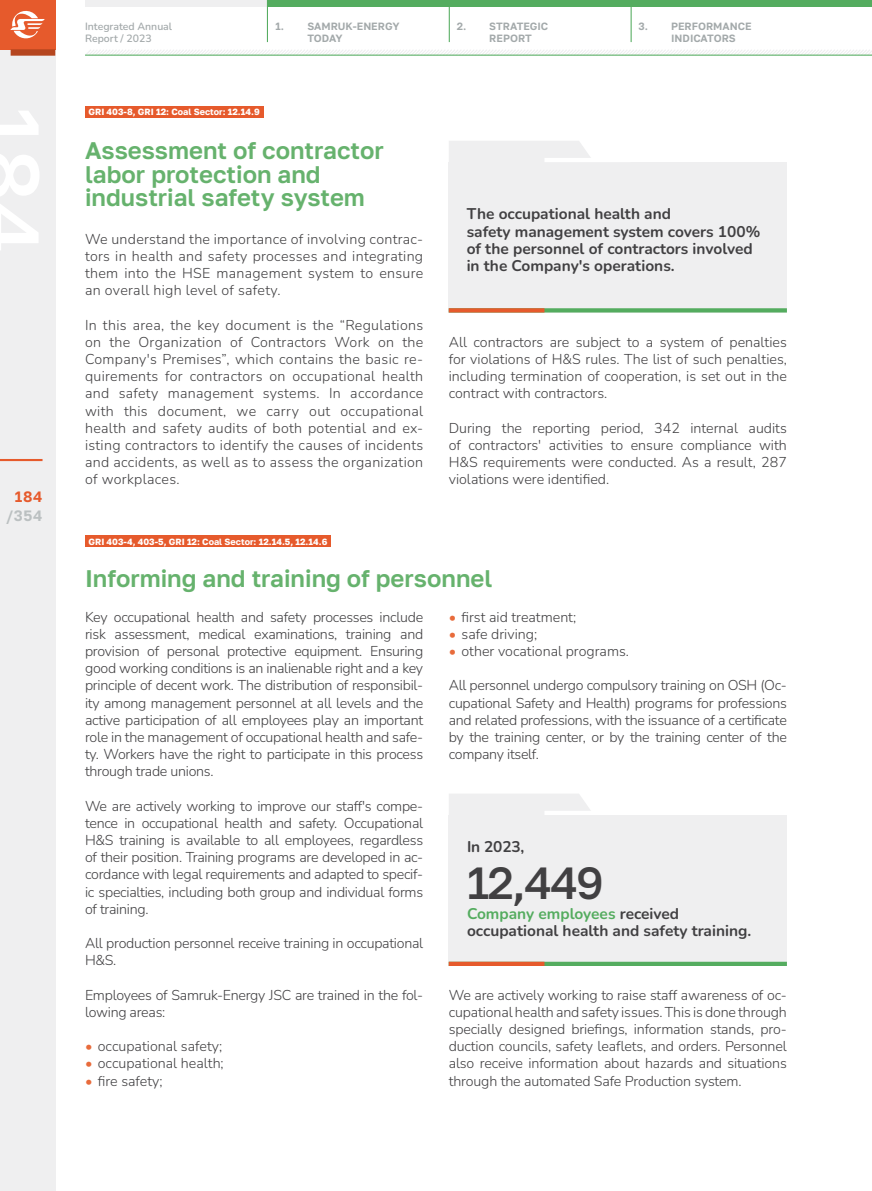
<style>
.page{position:relative;width:872px;height:1191px;background:#fff}
.page>*{position:absolute;margin:0;border:0;box-sizing:border-box;transform-origin:0 0}
.t1{font:500 45px "Golos Text";color:#414042}
.t2{font:600 24px/23.2px "Golos Text";color:#66b26d}
.t3{font:700 15.45px/17.2px "Nunito";color:#414042}
.t4{font:600 15px "Golos Text";color:#bbc0c1}
.t5{font:600 15px "Golos Text";color:#e65a2c}
.t6{font:300 14.25px/17.1px "Nunito";letter-spacing:-.01em;color:#414042;text-align:justify}
.t7{font:600 10.5px/12px "Golos Text";color:#a3a9aa}
.t8{font:600 10.5px/12px "Nunito";color:#a3a9aa}
.t9{font:700 9px "Golos Text";color:#fff}
.s1{font-weight:500;color:#e86b3b}
.s2{color:#54ac5f}
</style>
<div class="page">
<div style="left:85px;top:106px;width:178px;height:11px;background:#e65a2c"></div>
<div style="left:449px;top:141px;width:142px;height:21px;background:#efeff0"></div>
<div style="left:449px;top:162px;width:338px;height:150px;background:#efeff0"></div>
<hr style="left:544px;top:158px;width:86px;height:4px;background:#fff">
<svg style="left:544px;top:308px;width:243px;height:4px"></svg>
<svg style="left:449px;top:308px;width:95px;height:4px"></svg>
<div style="left:85px;top:536px;width:246px;height:11px;background:#e65a2c"></div>
<div style="left:449px;top:794px;width:141px;height:21px;background:#efeff0"></div>
<div style="left:449px;top:815px;width:338px;height:150px;background:#efeff0"></div>
<div style="left:544px;top:810px;width:86px;height:5px;background:#fff"></div>
<div style="left:449px;top:961px;width:338px;height:5px;background:#54ac5f"></div>
<div style="left:449px;top:961px;width:95px;height:5px;background:#e65a2c"></div>
<div style="left:85px;top:0;width:787px;height:6px;background:#efeff0"></div>
<div style="left:267px;top:0;width:605px;height:6px;background:#54ac5f"></div>
<svg style="left:85px;top:50px;width:787px;height:5px"></svg>
<hr style="left:85px;top:55px;width:787px;height:1px;background:#54ac5f">
<div style="left:0;top:0;width:55px;height:1191px;background:#efeff0"></div>
<hr style="left:0;top:459px;width:43px;height:2px;background:#e65a2c">
<div style="left:0;top:0;width:55px;height:49px;background:#e65a2c"></div>
<svg style="left:10px;top:10px;width:35px;height:29px"></svg>
<div style="left:11px;top:49px;width:44px;height:7px;background:#b5461f"></div>
<hr style="left:630px;top:0;width:1px;height:42px;background:#54ac5f">
<hr style="left:267px;top:0;width:1px;height:42px;background:#54ac5f">
<hr style="left:449px;top:0;width:1px;height:42px;background:#54ac5f">
<p class="t5" style="left:15px;top:487px;width:29px">184</p>
<p class="t4" style="left:6px;top:507px;width:38px">/354</p>
<p class="t8" style="left:85px;top:20px;width:89px">Integrated Annual<br>Report / 2023</p>
<p class="t7" style="left:275px;top:20px;width:10px">1.</p>
<p class="t7" style="left:489px;top:20px;width:60px">Strategic report</p>
<p class="t7" style="left:307px;top:20px;width:94px">Samruk-Energy</p>
<p class="t7" style="left:638px;top:20px;width:11px">3.</p>
<p class="t7" style="left:307px;top:32px;width:37px">today</p>
<p class="t7" style="left:457px;top:20px;width:11px">2.</p>
<p class="t7" style="left:671px;top:20px;width:82px">Performance indicators</p>
<p class="t9" style="left:88px;top:106px;width:173px">GRI 403-8, GRI 12: Coal Sector: 12.14.9</p>
<h2 class="t2" style="left:85px;top:139px;width:300px">Assessment of contractor labor protection and industrial safety system</h2>
<p class="t6" style="left:85px;top:230px;width:340px">We understand the importance of involving contrac&shy;tors in health and safety processes and integrating them into the HSE management system to ensure an overall high level of safety.</p>
<p class="t6" style="left:85px;top:316px;width:340px">In this area, the key document is the “Regulations on the Organization of Contractors Work on the Company's Premises”, which contains the basic re&shy;quirements for contractors on occupational health and safety management systems. In accordance with this document, we carry out occupational health and safety audits of both potential and ex&shy;isting contractors to identify the causes of incidents and accidents, as well as to assess the organization of workplaces.</p>
<p class="t9" style="left:88px;top:536px;width:240px">GRI 403-4, 403-5, GRI 12: Coal Sector: 12.14.5, 12.14.6</p>
<p class="t3" style="left:466px;top:205px;width:295px">The occupational health and<br>safety management system covers 100% of the personnel of contractors involved in the Company's operations.</p>
<p class="t6" style="left:449px;top:333px;width:340px">All contractors are subject to a system of penalties for violations of H&amp;S rules. The list of such penalties, including termination of cooperation, is set out in the contract with contractors.</p>
<p class="t6" style="left:449px;top:419px;width:340px">During the reporting period, 342 internal audits of contractors' activities to ensure compliance with H&amp;S requirements were conducted. As a result, 287 violations were identified.</p>
<h2 class="t2" style="left:85px;top:567px;width:409px">I nforming and training of personnel</h2>
<p class="t6" style="left:85px;top:608px;width:340px">Key occupational health and safety processes include risk assessment, medical examinations, training and provision of personal protective equipment. Ensuring good working conditions is an inalienable right and a key principle of decent work. The distribution of responsibil&shy;ity among management personnel at all levels and the active participation of all employees play an important role in the management of occupational health and safe&shy;ty. Workers have the right to participate in this process through trade unions.</p>
<p class="t6" style="left:85px;top:796px;width:340px">We are actively working to improve our staff's compe&shy;tence in occupational health and safety. Occupational H&amp;S training is available to all employees, regardless of their position. Training programs are developed in ac&shy;cordance with legal requirements and adapted to specif&shy;ic specialties, including both group and individual forms of training.</p>
<p class="t6" style="left:85px;top:934px;width:340px">All production personnel receive training in occupational<br>H&amp;S.</p>
<p class="t6" style="left:85px;top:985px;width:340px">Employees of Samruk-Energy JSC are trained in the fol&shy;lowing areas:</p>
<p class="t6" style="left:85px;top:1037px;width:139px"><span class="s1">•</span> occupational safety;</p>
<p class="t6" style="left:85px;top:1054px;width:140px"><span class="s1">•</span> occupational health;</p>
<p class="t6" style="left:85px;top:1071px;width:79px"><span class="s1">•</span> fire safety;</p>
<p class="t6" style="left:449px;top:607px;width:129px"><span class="s1">•</span> first aid treatment;</p>
<p class="t6" style="left:449px;top:625px;width:90px"><span class="s1">•</span> safe driving;</p>
<p class="t6" style="left:449px;top:642px;width:182px"><span class="s1">•</span> other vocational programs.</p>
<p class="t6" style="left:449px;top:676px;width:340px">All personnel undergo compulsory training on OSH (Oc&shy;cupational Safety and Health) programs for professions and related professions, with the issuance of a certificate by the training center, or by the training center of the company itself.</p>
<p class="t3" style="left:467px;top:837px;width:59px">In 2023,</p>
<h1 class="t1" style="left:467px;top:855px;width:138px">12,449</h1>
<p class="t3" style="left:467px;top:904px;width:286px"><span class="s2">Company employees</span> received occupational health and safety training.</p>
<p class="t6" style="left:449px;top:985px;width:340px">We are actively working to raise staff awareness of oc&shy;cupational health and safety issues. This is done through specially designed briefings, information stands, pro&shy;duction councils, safety leaflets, and orders. Personnel also receive information about hazards and situations through the automated Safe Production system.</p>
</div>
